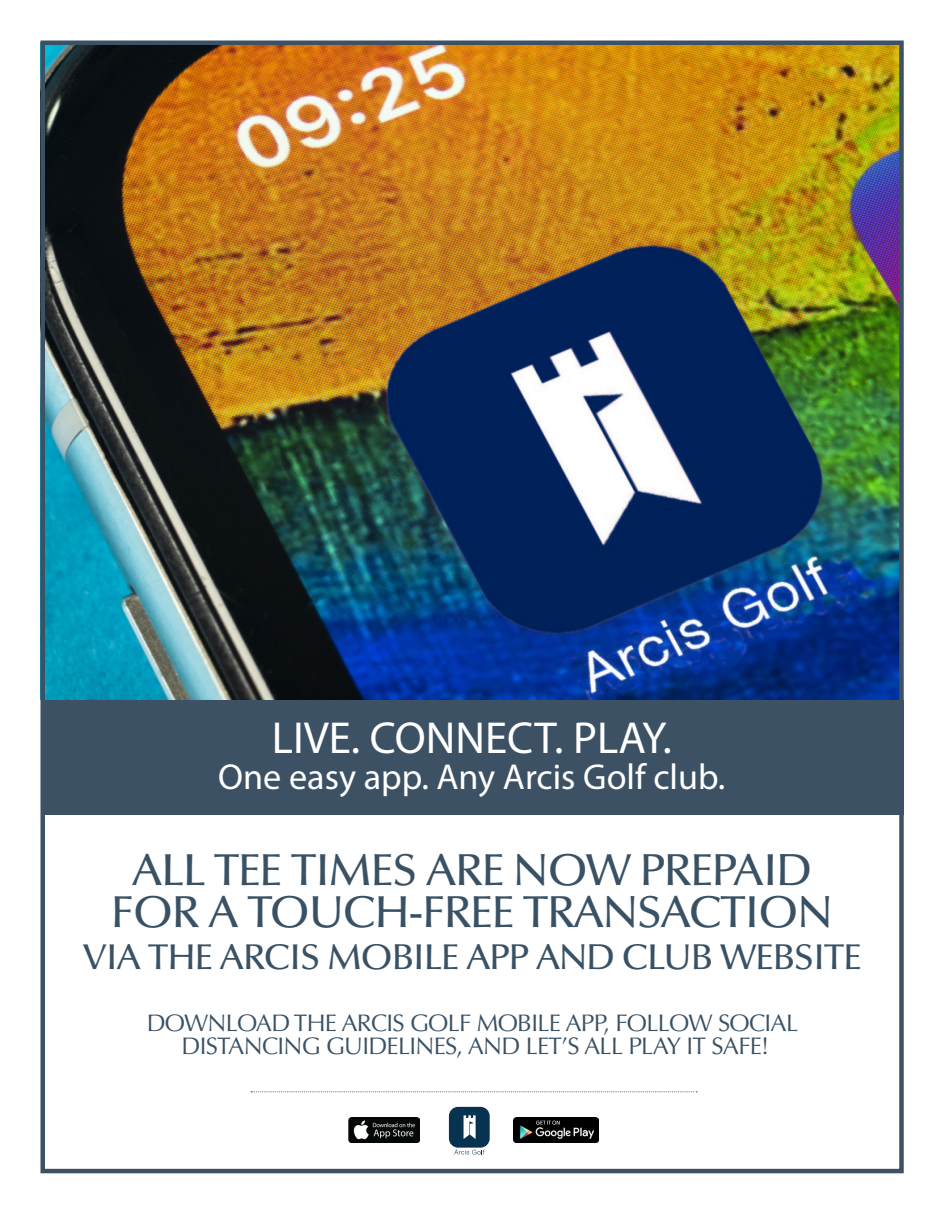
<style>
.page{position:relative;width:945px;height:1215px;background:#fff}
.page>*{position:absolute;margin:0;border:0;box-sizing:border-box;transform-origin:0 0}
.t1{font:500 45px "Optima LT Std";letter-spacing:-.03em;color:#395164}
.t2{font:45px "Myriad Pro";color:#fff}
.t3{font:36.15px "Myriad Pro";color:#fff}
.t4{font:500 36px "Optima LT Std";letter-spacing:-.03em;color:#395164}
.t5{font:24px "Optima LT Std";letter-spacing:-.03em;color:#395164}
</style>
<div class="page">
<img style="left:45px;top:45px;width:854px;height:655px">
<svg style="left:251px;top:1091px;width:446px;height:1px"></svg>
<div style="left:43px;top:700px;width:861px;height:115px;background:#3c5164"></div>
<img style="left:348px;top:1118px;width:72px;height:25px">
<img style="left:514px;top:1118px;width:84px;height:25px">
<div style="left:449px;top:1107px;width:41px;height:41px;background:#073250;border-radius:9px"></div>
<svg style="left:464px;top:1115px;width:12px;height:24px"></svg>
<svg style="left:454px;top:1150px;width:30px;height:5px"></svg>
<div style="left:40px;top:40px;width:864px;height:1133px;border:4px solid #3c5164"></div>
<p class="t2" style="left:272px;top:710px;width:401px">LIVE. CONNECT. PLAY.</p>
<p class="t3" style="left:218px;top:754px;width:508px">One easy app. Any Arcis Golf club.</p>
<p class="t1" style="left:132px;top:844px;width:681px">ALL TEE TIMES ARE NOW PREPAID</p>
<p class="t1" style="left:111px;top:886px;width:723px">FOR A TOUCH-FREE TRANSACTION</p>
<p class="t4" style="left:83px;top:936px;width:781px">VIA THE ARCIS MOBILE APP AND CLUB WEBSITE</p>
<p class="t5" style="left:147px;top:1009px;width:653px">DOWNLOAD THE ARCIS GOLF MOBILE APP, FOLLOW SOCIAL</p>
<p class="t5" style="left:182px;top:1032px;width:589px">DISTANCING GUIDELINES, AND LET’S ALL PLAY IT SAFE!</p>
</div>
